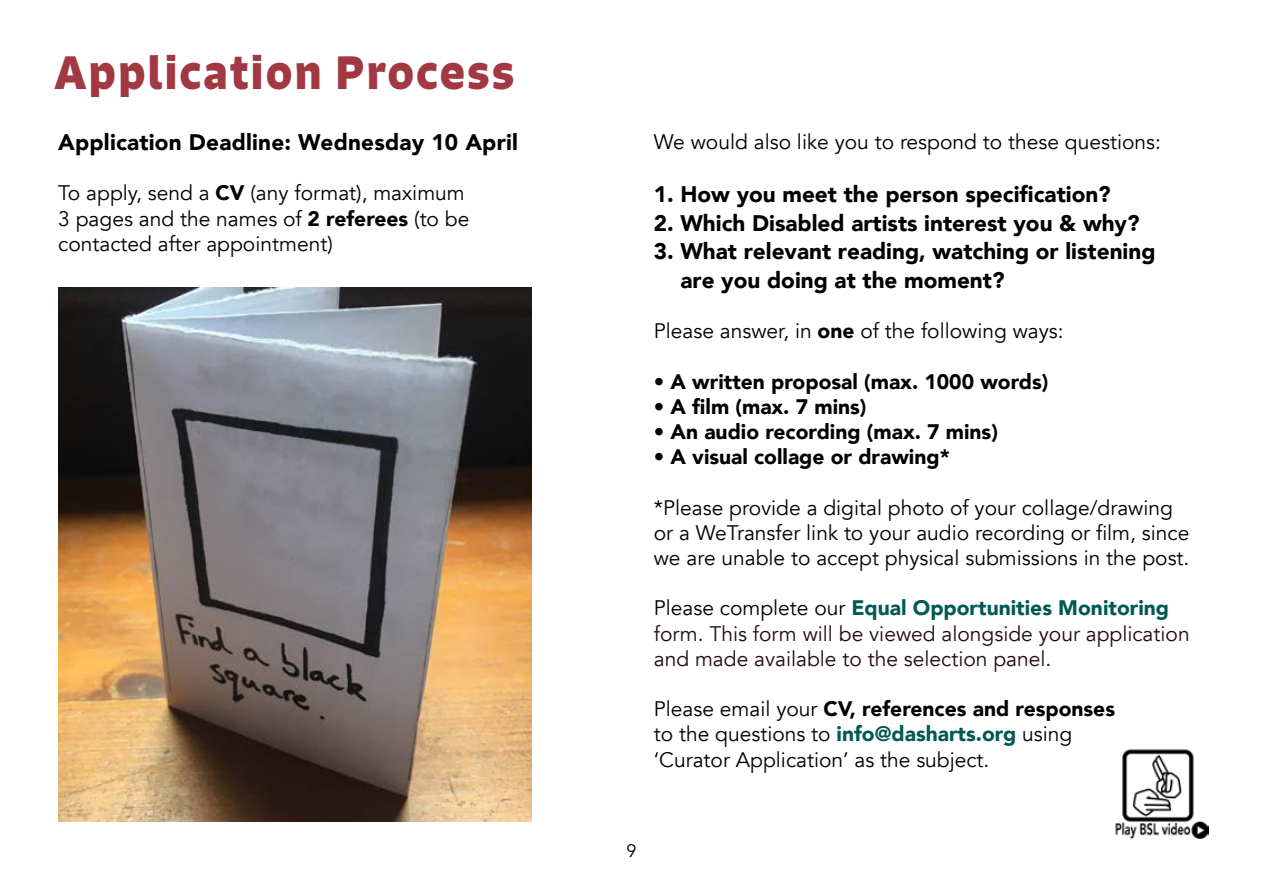
<style>
.page{position:relative;width:1263px;height:893px;background:#fff}
.page>*{position:absolute;margin:0;border:0;box-sizing:border-box;transform-origin:0 0}
.t1{font:700 45px "Signo";letter-spacing:.04em;color:#a13842}
.t2{font:900 22.5px "Avenir";color:#000}
.t3{font:21px/25.2px "Avenir";color:#000}
.t4{font:21px/25.2px "Avenir";color:#230c0c}
.t5{font:900 21px "Avenir";color:#000}
.t6{font:18px "Avenir";color:#000}
.s1{font-weight:900}
.s2{color:#000}
.s3{font-weight:900;color:#025953}
</style>
<div class="page">
<img style="left:58px;top:287px;width:473px;height:535px">
<img style="left:1115px;top:749px;width:94px;height:90px">
<p class="t1" style="left:54px;top:44px;width:462px">Application Process</p>
<p class="t2" style="left:58px;top:123px;width:461px">Application Deadline: Wednesday 10 April</p>
<p class="t3" style="left:58px;top:181px;width:408px">To apply, send a <span class="s1">CV</span> (any format), maximum</p>
<p class="t3" style="left:58px;top:206px;width:413px">3 pages and the names of <span class="s1">2 referees</span> (to be</p>
<p class="t3" style="left:58px;top:231px;width:276px">contacted after appointment)</p>
<p class="t3" style="left:654px;top:129px;width:509px">We would also like you to respond to these questions:</p>
<p class="t2" style="left:654px;top:175px;width:458px">1. How you meet the person specification?</p>
<p class="t2" style="left:654px;top:204px;width:487px">2. Which Disabled artists interest you &amp; why?</p>
<p class="t2" style="left:654px;top:232px;width:503px">3. What relevant reading, watching or listening</p>
<p class="t2" style="left:680px;top:261px;width:326px">are you doing at the moment?</p>
<p class="t3" style="left:654px;top:319px;width:411px">Please answer, in <span class="s1">one</span> of the following ways:</p>
<p class="t5" style="left:654px;top:363px;width:396px">• A written proposal (max. 1000 words)</p>
<p class="t5" style="left:654px;top:388px;width:214px">• A film (max. 7 mins)</p>
<p class="t5" style="left:654px;top:414px;width:346px">• An audio recording (max. 7 mins)</p>
<p class="t5" style="left:654px;top:439px;width:297px">• A visual collage or drawing*</p>
<p class="t3" style="left:654px;top:495px;width:537px">*Please provide a digital photo of your collage/drawing or a WeTransfer link to your audio recording or film, since we are unable to accept physical submissions in the post.</p>
<p class="t4" style="left:654px;top:596px;width:537px"><span class="s2">Please complete our</span> <span class="s3">Equal Opportunities Monitoring </span>form. This form will be viewed alongside your application and made available to the selection panel.</p>
<p class="t3" style="left:654px;top:697px;width:463px">Please email your <span class="s1">CV, references and responses </span>to the questions to <span class="s3">info@dasharts.org</span> using</p>
<p class="t3" style="left:654px;top:747px;width:337px">‘Curator Application’ as the subject.</p>
<p class="t6" style="left:626px;top:840px;width:12px">9</p>
</div>
